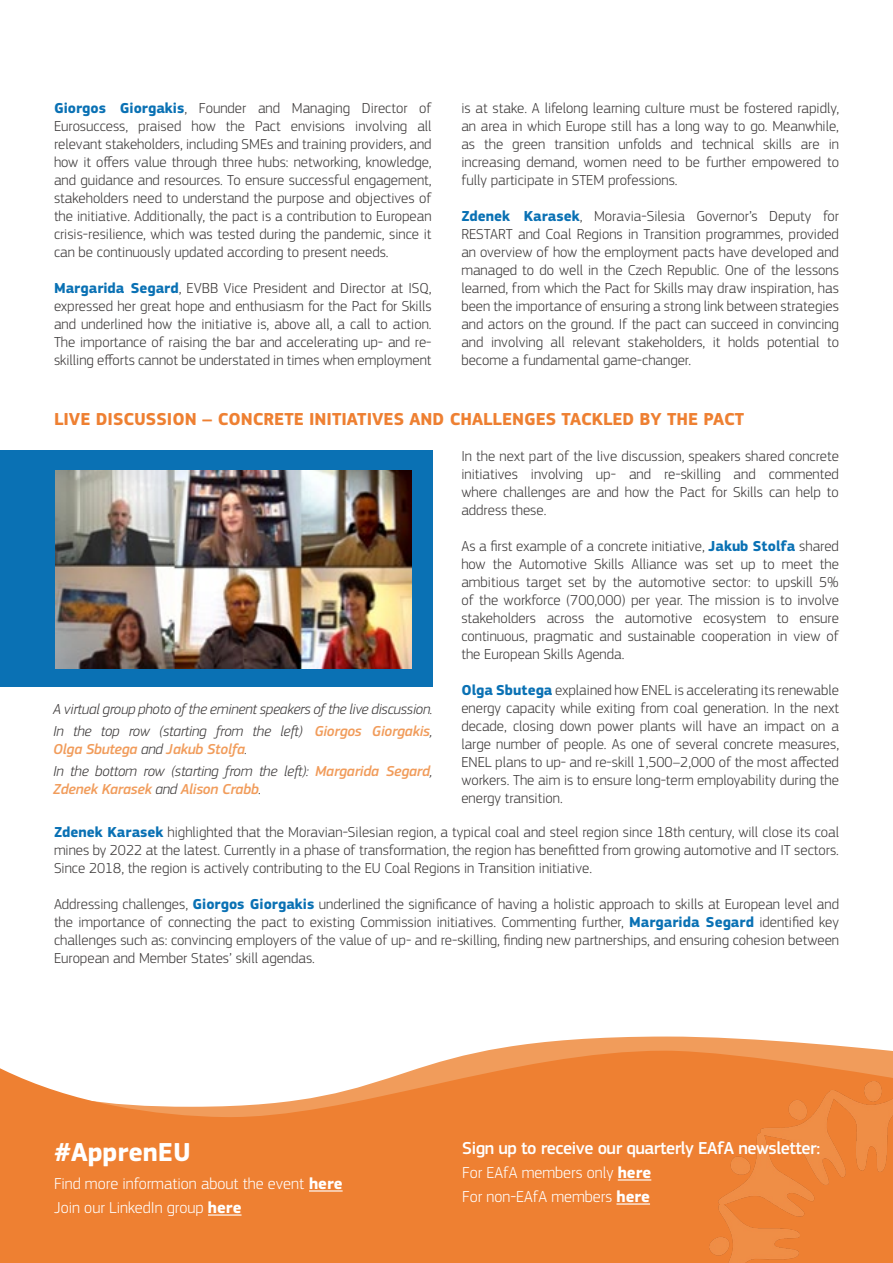
<style>
.page{position:relative;width:893px;height:1263px;background:#fff}
.page>*{position:absolute;margin:0;border:0;box-sizing:border-box;transform-origin:0 0}
.Body_text{font:700 27px "EC Square Sans Pro";color:#fff}
.Body_text-2{font:700 18px "EC Square Sans Pro";color:#ee8032}
.Body_text-3{font:500 18px "EC Square Sans Pro";letter-spacing:-.025em;color:#fff}
.Body_text-4{font:300 16.5px "EC Square Sans Pro";color:#fff}
.Body_text-5{font:300 15px/18px "EC Square Sans Pro";color:#3b3838;text-align:justify}
.quote_name{font:italic 300 15px/18px "EC Square Sans Pro";letter-spacing:-.015em;color:#3b3838}
.quote_name-2{font:italic 500 15px/18px "EC Square Sans Pro";letter-spacing:-.015em;color:#f19c5b}
.s1{font-weight:700;color:#0a71b4}
.s2{font-weight:300;color:#3b3838}
.s3{font-weight:300;color:#fff}
.s4{font-weight:500;color:#f19c5b}
.s5{font-weight:700}
</style>
<div class="page">
<div style="left:0;top:451px;width:432px;height:236px;background:#0a71b4"></div>
<svg style="left:485px;top:1037px;width:144px;height:14px;fill:#f19c5b"></svg>
<svg style="left:0;top:1051px;width:629px;height:212px;fill:#ee8032"></svg>
<img style="left:56px;top:471px;width:355px;height:198px">
<img style="left:629px;top:1036px;width:264px;height:227px">
<hr style="left:309px;top:1190px;width:34px;height:1px;background:#fff">
<hr style="left:208px;top:1214px;width:34px;height:1px;background:#fff">
<hr style="left:618px;top:1179px;width:33px;height:1px;background:#fff">
<hr style="left:616px;top:1203px;width:34px;height:1px;background:#fff">
<p class="Body_text-5" style="left:54px;top:99px;width:379px"><span class="s1">Giorgos Giorgakis</span>, Founder and Managing Director of Eurosuccess, praised how the Pact envisions involving all relevant stakeholders, including SMEs and training providers, and how it offers value through three hubs: networking, knowledge, and guidance and resources. To ensure successful engagement, stakeholders need to understand the purpose and objectives of the initiative. Additionally, the pact is a contribution to European crisis-resilience, which was tested during the pandemic, since it can be continuously updated according to present needs.</p>
<p class="Body_text-5" style="left:54px;top:279px;width:379px"><span class="s1">Margarida Segard</span>, EVBB Vice President and Director at ISQ, expressed her great hope and enthusiasm for the Pact for Skills and underlined how the initiative is, above all, a call to action.<br>The importance of raising the bar and accelerating up- and re&shy;skilling efforts cannot be understated in times when employment</p>
<p class="Body_text-5" style="left:461px;top:99px;width:379px">is at stake. A lifelong learning culture must be fostered rapidly, an area in which Europe still has a long way to go. Meanwhile, as the green transition unfolds and technical skills are in increasing demand, women need to be further empowered to fully participate in STEM professions.</p>
<p class="Body_text-5" style="left:461px;top:207px;width:379px"><span class="s1">Zdenek Karasek</span>, Moravia-Silesia Governor’s Deputy for RESTART and Coal Regions in Transition programmes, provided an overview of how the employment pacts have developed and managed to do well in the Czech Republic. One of the lessons learned, from which the Pact for Skills may draw inspiration, has been the importance of ensuring a strong link between strategies and actors on the ground. If the pact can succeed in convincing and involving all relevant stakeholders, it holds potential to become a fundamental game-changer.</p>
<p class="Body_text-2" style="left:54px;top:408px;width:692px">LIVE DISCUSSION – CONCRETE INITIATIVES AND CHALLENGES TACKLED BY THE PACT</p>
<p class="Body_text-5" style="left:461px;top:447px;width:379px">In the next part of the live discussion, speakers shared concrete initiatives involving up- and re-skilling and commented where challenges are and how the Pact for Skills can help to address these.</p>
<p class="Body_text-5" style="left:461px;top:537px;width:379px">As a first example of a concrete initiative, <span class="s1">Jakub Stolfa</span> shared how the Automotive Skills Alliance was set up to meet the ambitious target set by the automotive sector: to upskill 5% of the workforce (700,000) per year. The mission is to involve stakeholders across the automotive ecosystem to ensure continuous, pragmatic and sustainable cooperation in view of the European Skills Agenda.</p>
<p class="Body_text-5" style="left:461px;top:681px;width:379px"><span class="s1">Olga Sbutega</span> explained how ENEL is accelerating its renewable energy capacity while exiting from coal generation. In the next decade, closing down power plants will have an impact on a large number of people. As one of several concrete measures, ENEL plans to up- and re-skill 1,500–2,000 of the most affected workers. The aim is to ensure long-term employability during the energy transition.</p>
<p class="Body_text-5" style="left:54px;top:823px;width:787px"><span class="s1">Zdenek Karasek</span> highlighted that the Moravian-Silesian region, a typical coal and steel region since 18th century, will close its coal mines by 2022 at the latest. Currently in a phase of transformation, the region has benefitted from growing automotive and IT sectors.<br>Since 2018, the region is actively contributing to the EU Coal Regions in Transition initiative.</p>
<p class="Body_text-5" style="left:54px;top:895px;width:787px">Addressing challenges, <span class="s1">Giorgos Giorgakis</span> underlined the significance of having a holistic approach to skills at European level and the importance of connecting the pact to existing Commission initiatives. Commenting further, <span class="s1">Margarida Segard</span> identified key challenges such as: convincing employers of the value of up- and re-skilling, finding new partnerships, and ensuring cohesion between European and Member States’ skill agendas.</p>
<p class="quote_name" style="left:53px;top:700px;width:381px">A virtual group photo of the eminent speakers of the live discussion.</p>
<p class="quote_name-2" style="left:53px;top:722px;width:381px"><span class="s2">In the top row (starting from the left)</span><span class="s3">:</span> Giorgos Giorgakis<span class="s2">,<br></span>Olga Sbutega <span class="s2">and</span> Jakub Stolfa<span class="s2">.</span></p>
<p class="quote_name" style="left:53px;top:762px;width:381px">In the bottom row (starting from the left): <span class="s4">Margarida Segard</span>,<br><span class="s4">Zdenek Karasek</span> and <span class="s4">Alison Crabb</span>.</p>
<p class="Body_text" style="left:54px;top:1135px;width:138px">#ApprenEU</p>
<p class="Body_text-4" style="left:54px;top:1174px;width:290px">Find more information about the event <span class="s5">here</span></p>
<p class="Body_text-4" style="left:54px;top:1198px;width:189px">Join our LinkedIn group <span class="s5">here</span></p>
<p class="Body_text-3" style="left:462px;top:1137px;width:359px">Sign up to receive our quarterly EAfA newsletter:</p>
<p class="Body_text-4" style="left:462px;top:1163px;width:191px">For EAfA members only <span class="s5">here</span></p>
<p class="Body_text-4" style="left:462px;top:1187px;width:189px">For non-EAfA members <span class="s5">here</span></p>
</div>
